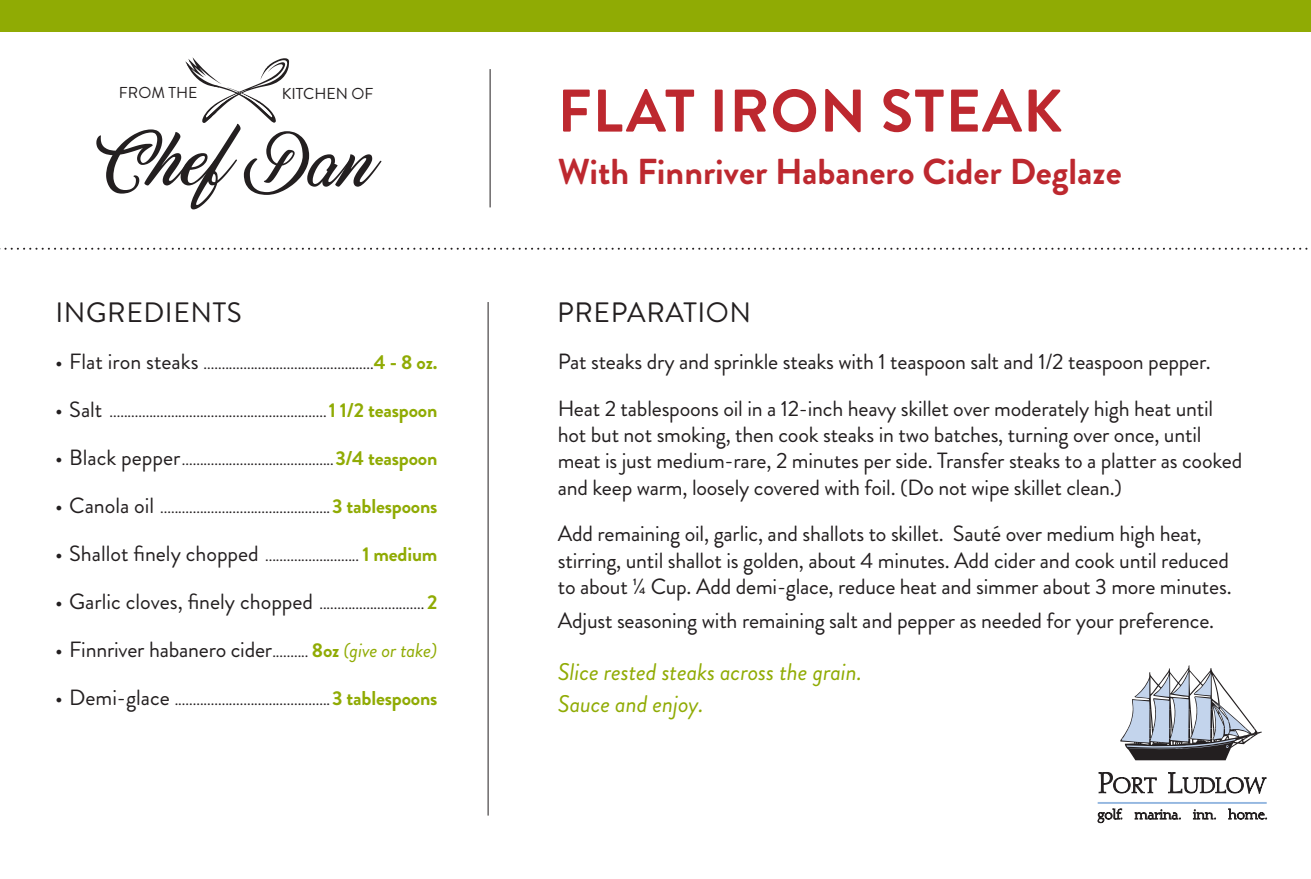
<style>
.page{position:relative;width:1311px;height:879px;background:#fff}
.page>*{position:absolute;margin:0;border:0;box-sizing:border-box;transform-origin:0 0}
.t1{font:700 60px "Brandon Grotesque";letter-spacing:.02em;color:#bd282f}
.t2{font:700 36px "Brandon Grotesque";color:#bd282f}
.t3{font:28px "Brandon Grotesque";letter-spacing:.02em;color:#231f20}
.t4{font:italic 24px/32px "Brandon Grotesque";letter-spacing:-.005em;color:#90ab04}
.t5{font:22px/26.4px "Brandon Grotesque";letter-spacing:-.01em;color:#231f20}
.t6{font:16px "Brandon Grotesque";color:#231f20}
.t7{font:15.8px "Brandon Grotesque";color:#231f20}
.s1{font-size:22px}
.s2{font-weight:700;font-size:20px;color:#90ab04}
.s3{font-size:16px}
.s4{font-style:italic;font-size:20px;color:#90ab04}
</style>
<div class="page">
<hr style="left:487px;top:302px;width:1px;height:513px;background:#231f20">
<svg style="left:0;top:248px;width:1308px;height:2px"></svg>
<svg style="left:96px;top:57px;width:285px;height:152px"></svg>
<hr style="left:489px;top:69px;width:1px;height:138px;background:#231f20">
<div style="left:0;top:0;width:1310px;height:31px;background:#90ab04"></div>
<hr style="left:1097px;top:801px;width:169px;height:2px;background:#95b8e0">
<svg style="left:1120px;top:665px;width:142px;height:96px"></svg>
<svg style="left:1098px;top:772px;width:58px;height:21px"></svg>
<svg style="left:1168px;top:772px;width:98px;height:21px"></svg>
<svg style="left:1097px;top:803px;width:169px;height:21px"></svg>
<p class="t7" style="left:119px;top:82px;width:80px">FROM THE</p>
<p class="t7" style="left:282px;top:82px;width:93px">KITCHEN OF</p>
<p class="t1" style="left:557px;top:69px;width:506px">FLAT IRON STEAK</p>
<p class="t3" style="left:55px;top:293px;width:188px">INGREDIENTS</p>
<p class="t6" style="left:55px;top:352px;width:384px"><span class="s1">• Flat iron steaks</span> ...............................................<span class="s2">4 - 8 oz.</span></p>
<p class="t6" style="left:55px;top:400px;width:384px"><span class="s1">• Salt</span> ............................................................<span class="s2">1 1/2 teaspoon</span></p>
<p class="t6" style="left:55px;top:448px;width:384px"><span class="s1">• Black pepper</span>..........................................<span class="s2">3/4 teaspoon</span></p>
<p class="t6" style="left:55px;top:496px;width:384px"><span class="s1">• Canola oil</span> ...............................................<span class="s2">3 tablespoons</span></p>
<p class="t6" style="left:55px;top:544px;width:384px"><span class="s1">• Shallot finely chopped</span> .......................... <span class="s2">1 medium</span></p>
<p class="t6" style="left:55px;top:592px;width:384px"><span class="s1">• Garlic cloves, finely chopped</span> ............................. <span class="s2">2</span></p>
<p class="t5" style="left:55px;top:636px;width:384px">• Finnriver habanero cider<span class="s3">..........</span> <span class="s2">8oz</span> <span class="s4">(give or take)</span></p>
<p class="t6" style="left:55px;top:688px;width:384px"><span class="s1">• Demi-glace</span> ...........................................<span class="s2">3 tablespoons</span></p>
<p class="t2" style="left:558px;top:146px;width:565px">With Finnriver Habanero Cider Deglaze</p>
<p class="t3" style="left:557px;top:293px;width:195px">PREPARATION</p>
<p class="t5" style="left:558px;top:348px;width:654px">Pat steaks dry and sprinkle steaks with 1 teaspoon salt and 1/2 teaspoon pepper.</p>
<p class="t5" style="left:558px;top:395px;width:686px">Heat 2 tablespoons oil in a 12-inch heavy skillet over moderately high heat until hot but not smoking, then cook steaks in two batches, turning over once, until meat is just medium-rare, 2 minutes per side. Transfer steaks to a platter as cooked and keep warm, loosely covered with foil. (Do not wipe skillet clean.)</p>
<p class="t5" style="left:558px;top:520px;width:675px">Add remaining oil, garlic, and shallots to skillet. Sauté over medium high heat, stirring, until shallot is golden, about 4 minutes. Add cider and cook until reduced to about ¼ Cup. Add demi-glace, reduce heat and simmer about 3 more minutes.</p>
<p class="t5" style="left:558px;top:607px;width:658px">Adjust seasoning with remaining salt and pepper as needed for your preference.</p>
<p class="t4" style="left:558px;top:656px;width:306px">Slice rested steaks across the grain.<br>Sauce and enjoy.</p>
</div>
